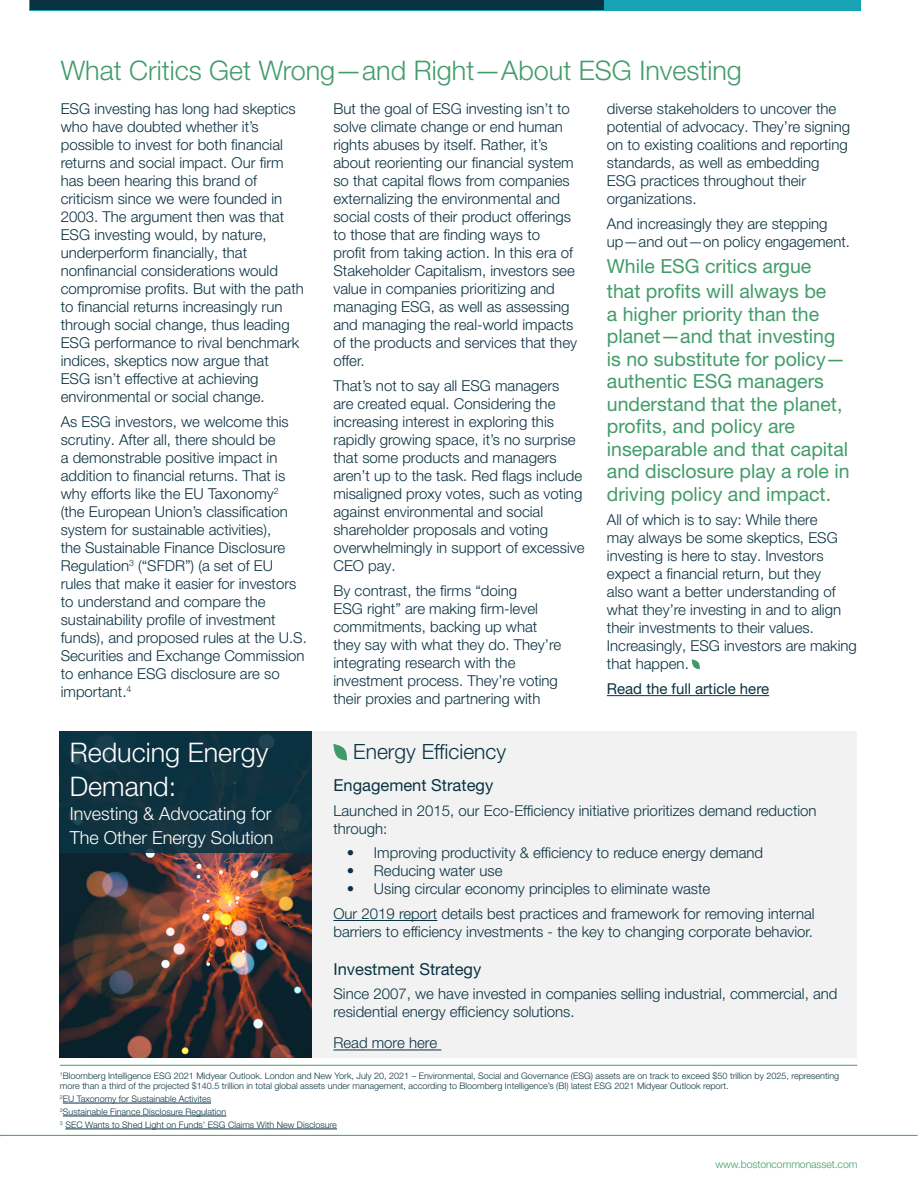
<style>
.page{position:relative;width:918px;height:1188px;background:#fff}
.page>*{position:absolute;margin:0;border:0;box-sizing:border-box;transform-origin:0 0}
.t1{font:300 27px "Helvetica Neue LT Pro";color:#439c6a}
.t2{font:300 27px/34.5px "Helvetica Neue LT Pro";color:#fff}
.t3{font:300 21px "Helvetica Neue LT Pro";color:#093342}
.t4{font:19.5px/22.5px "Helvetica Neue LT Pro";color:#439c6a}
.t5{font:300 18px/24px "Helvetica Neue LT Pro";color:#fff}
.t6{font:16.5px "Helvetica Neue LT Pro";color:#093342}
.t7{font:300 15px/18px "Helvetica Neue LT Pro";color:#0a3241}
.t8{font:300 15px/18px "Helvetica Neue LT Pro";color:#093342}
.t9{font:15px "Helvetica Neue LT Pro";color:#093342}
.t10{font:300 10.5px "Helvetica Neue LT Pro";letter-spacing:-.01em;color:#439c6a}
.t11{font:300 9px/12.9px "Helvetica Neue LT Pro";color:#093342}
</style>
<div class="page">
<hr style="left:0;top:1135px;width:918px;height:1px;background:#439c6a">
<div style="left:30px;top:0;width:831px;height:10px;background:#17a3b3"></div>
<div style="left:30px;top:0;width:574px;height:10px;background:#093342"></div>
<div style="left:61px;top:731px;width:796px;height:326px;background:#f2f2f2"></div>
<img style="left:60px;top:853px;width:252px;height:204px">
<div style="left:60px;top:731px;width:252px;height:122px;background:#093342"></div>
<hr style="left:607px;top:695px;width:162px;height:1px;background:#093342">
<hr style="left:60px;top:1065px;width:797px;height:1px;background:#439c6a">
<hr style="left:63px;top:1103px;width:148px;height:1px;background:#093342">
<hr style="left:63px;top:1116px;width:163px;height:1px;background:#093342">
<hr style="left:65px;top:1129px;width:272px;height:1px;background:#093342">
<svg style="left:333px;top:744px;width:14px;height:17px"></svg>
<hr style="left:333px;top:920px;width:104px;height:1px;background:#093342">
<hr style="left:333px;top:1050px;width:108px;height:1px;background:#093342">
<svg style="left:692px;top:659px;width:8px;height:10px"></svg>
<h1 class="t1" style="left:61px;top:54px;width:683px">What Critics Get Wrong—and Right—About ESG Investing</h1>
<p class="t7" style="left:61px;top:100px;width:245px">ESG investing has long had skeptics who have doubted whether it’s possible to invest for both financial returns and social impact. Our firm has been hearing this brand of criticism since we were founded in 2003. The argument then was that ESG investing would, by nature, underperform financially, that nonfinancial considerations would compromise profits. But with the path to financial returns increasingly run through social change, thus leading ESG performance to rival benchmark indices, skeptics now argue that<br>ESG isn’t effective at achieving environmental or social change.</p>
<p class="t7" style="left:61px;top:412px;width:248px">As ESG investors, we welcome this scrutiny. After all, there should be<br>a demonstrable positive impact in addition to financial returns. That is why efforts like the EU Taxonomy<sup>2<br></sup>(the European Union’s classification system for sustainable activities),<br>the Sustainable Finance Disclosure Regulation<sup>3</sup> (“SFDR”) (a set of EU rules that make it easier for investors to understand and compare the sustainability profile of investment funds), and proposed rules at the U.S.<br>Securities and Exchange Commission to enhance ESG disclosure are so important.<sup>4</sup></p>
<h1 class="t2" style="left:70px;top:734px;width:200px">Reducing Energy<br>Demand:</h1>
<p class="t5" style="left:70px;top:801px;width:205px">Investing &amp; Advocating for<br>The Other Energy Solution</p>
<p class="t7" style="left:333px;top:100px;width:245px">But the goal of ESG investing isn’t to solve climate change or end human rights abuses by itself. Rather, it’s about reorienting our financial system so that capital flows from companies externalizing the environmental and social costs of their product offerings to those that are finding ways to<br>profit from taking action. In this era of Stakeholder Capitalism, investors see value in companies prioritizing and managing ESG, as well as assessing and managing the real-world impacts of the products and services that they offer.</p>
<p class="t7" style="left:333px;top:376px;width:253px">That’s not to say all ESG managers<br>are created equal. Considering the increasing interest in exploring this rapidly growing space, it’s no surprise that some products and managers aren’t up to the task. Red flags include misaligned proxy votes, such as voting against environmental and social shareholder proposals and voting overwhelmingly in support of excessive CEO pay.</p>
<p class="t7" style="left:333px;top:581px;width:229px">By contrast, the firms “doing<br>ESG right” are making firm-level commitments, backing up what they say with what they do. They’re integrating research with the investment process. They’re voting their proxies and partnering with</p>
<p class="t7" style="left:607px;top:100px;width:245px">diverse stakeholders to uncover the potential of advocacy. They’re signing on to existing coalitions and reporting standards, as well as embedding<br>ESG practices throughout their organizations.</p>
<p class="t7" style="left:607px;top:214px;width:245px">And increasingly they are stepping up—and out—on policy engagement.</p>
<h3 class="t4" style="left:607px;top:252px;width:221px;line-height:25.5px">While ESG critics argue that profits will always be</h3>
<p class="t4" style="left:607px;top:302px;width:244px">a higher priority than the planet—and that investing is no substitute for policy— authentic ESG managers understand that the planet, profits, and policy are inseparable and that capital and disclosure play a role in driving policy and impact.</p>
<p class="t7" style="left:607px;top:511px;width:252px">All of which is to say: While there<br>may always be some skeptics, ESG investing is here to stay. Investors expect a financial return, but they<br>also want a better understanding of what they’re investing in and to align their investments to their values.<br>Increasingly, ESG investors are making that happen.</p>
<p class="t9" style="left:607px;top:680px;width:164px">Read the full article here</p>
<h2 class="t3" style="left:353px;top:739px;width:154px">Energy Efficiency</h2>
<p class="t6" style="left:333px;top:775px;width:161px">Engagement Strategy</p>
<p class="t8" style="left:333px;top:801px;width:485px">Launched in 2015, our Eco-Efficiency initiative prioritizes demand reduction through:</p>
<p class="t8" style="left:347px;top:844px;width:418px">• Improving productivity &amp; efficiency to reduce energy demand</p>
<p class="t8" style="left:347px;top:862px;width:157px">• Reducing water use</p>
<p class="t8" style="left:333px;top:876px;width:483px;line-height:24.8px;text-indent:14px">• Using circular economy principles to eliminate waste<br>Our 2019 report details best practices and framework for removing internal</p>
<p class="t8" style="left:333px;top:922px;width:481px">barriers to efficiency investments - the key to changing corporate behavior.</p>
<p class="t6" style="left:333px;top:959px;width:149px">Investment Strategy</p>
<p class="t8" style="left:333px;top:985px;width:506px">Since 2007, we have invested in companies selling industrial, commercial, and residential energy efficiency solutions.</p>
<p class="t8" style="left:333px;top:1034px;width:105px">Read more here</p>
<p class="t11" style="left:60px;top:1070px;width:781px;line-height:10.5px"><sup>1</sup>Bloomberg Intelligence ESG 2021 Midyear Outlook. London and New York, July 20, 2021 – Environmental, Social and Governance (ESG) assets are on track to exceed $50 trillion by 2025, representing more than a third of the projected $140.5 trillion in total global assets under management, according to Bloomberg Intelligence’s (BI) latest ESG 2021 Midyear Outlook report.</p>
<p class="t11" style="left:60px;top:1092px;width:279px"><sup>2</sup>EU Taxonomy for Sustainable Activites<br><sup>3</sup>Sustainable Finance Disclosure Regulation<br><sup>3</sup> SEC Wants to Shed Light on Funds’ ESG Claims With New Disclosure</p>
<p class="t10" style="left:716px;top:1158px;width:143px">www.bostoncommonasset.com</p>
</div>
